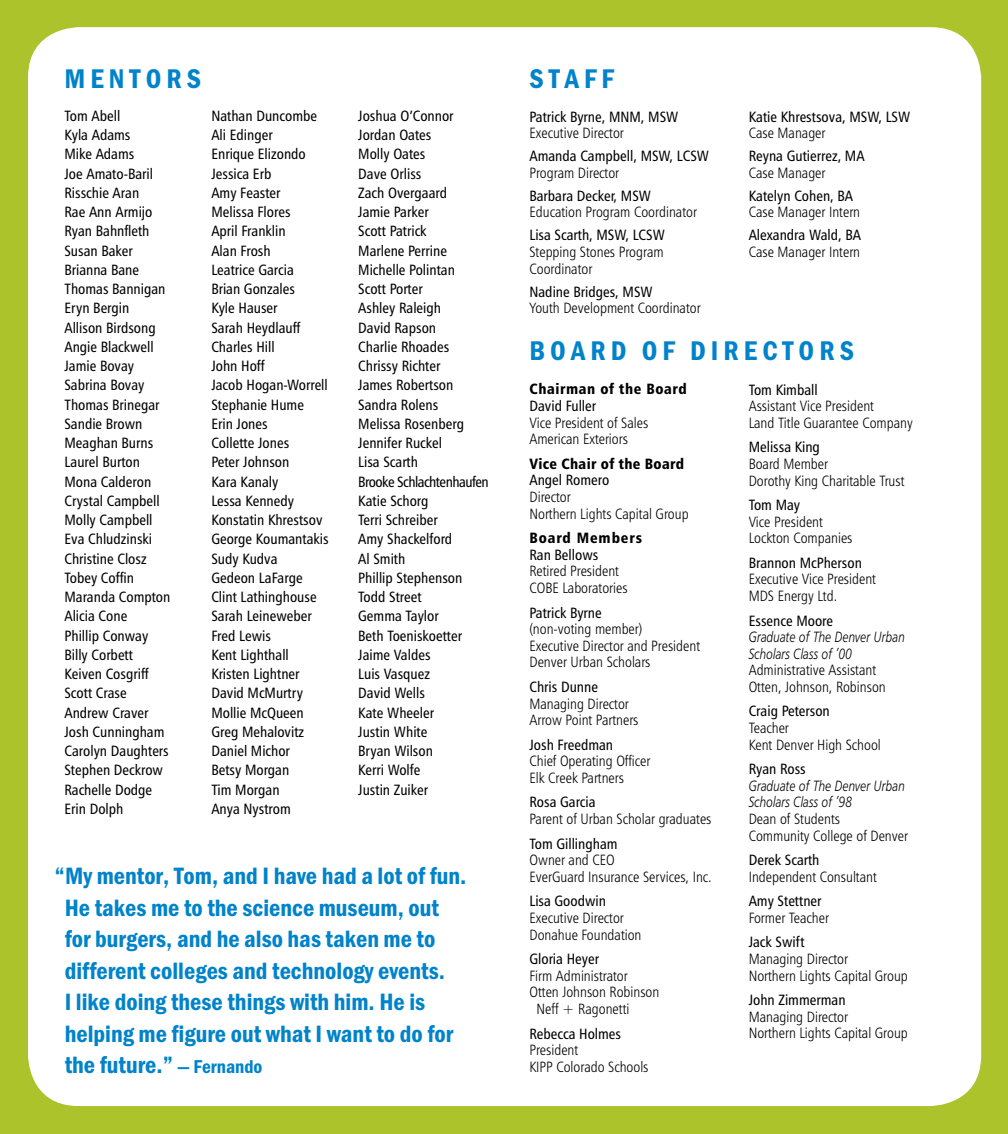
<style>
.page{position:relative;width:1008px;height:1134px;background:#adc32b}
.page>*{position:absolute;margin:0;border:0;box-sizing:border-box;transform-origin:0 0}
.t1{font:600 condensed 28px "Franklin Got T";letter-spacing:.18em;color:#0083ca}
.t2{font:600 condensed 24.5px/31.5px "Franklin Got T";color:#0083ca}
.t3{font:14.88px/19.2px "Humanist 777 BT Roman Condensed B";color:#000}
.t4{font:14.88px/16.6px "Humanist 777 BT Light Condensed B";color:#000}
.t5{font:14.88px/16.6px "Humanist 777 BT Light Italic B";color:#000;scale:.8 1}
.t6{font:14.88px "Humanist 777 BT Black Condensed B";letter-spacing:.04em;color:#000}
.s1{font-size:19.25px}
</style>
<div class="page">
<div style="left:28px;top:27px;width:953px;height:1079px;background:#fff;border-radius:50px"></div>
<h1 class="t1" style="left:64px;top:63px;width:120px">M entors</h1>
<p class="t3" style="left:64px;top:106px;width:107px">Tom Abell<br>Kyla Adams<br>Mike Adams<br>Joe Amato-Baril<br>Risschie Aran<br>Rae Ann Armijo<br>Ryan Bahnfleth<br>Susan Baker<br>Brianna Bane<br>Thomas Bannigan<br>Eryn Bergin<br>Allison Birdsong<br>Angie Blackwell<br>Jamie Bovay<br>Sabrina Bovay<br>Thomas Brinegar<br>Sandie Brown<br>Meaghan Burns<br>Laurel Burton<br>Mona Calderon<br>Crystal Campbell<br>Molly Campbell<br>Eva Chludzinski<br>Christine Closz<br>Tobey Coffin<br>Maranda Compton<br>Alicia Cone<br>Phillip Conway<br>Billy Corbett<br>Keiven Cosgriff<br>Scott Crase<br>Andrew Craver<br>Josh Cunningham<br>Carolyn Daughters<br>Stephen Deckrow<br>Rachelle Dodge<br>Erin Dolph</p>
<p class="t3" style="left:211px;top:106px;width:119px">Nathan Duncombe<br>Ali Edinger<br>Enrique Elizondo<br>Jessica Erb<br>Amy Feaster<br>Melissa Flores<br>April Franklin<br>Alan Frosh<br>Leatrice Garcia<br>Brian Gonzales<br>Kyle Hauser<br>Sarah H eydlauff<br>Charles H ill<br>John Hoff<br>Jacob Hogan-Worrell<br>Stephanie H ume<br>Erin Jones<br>Collette Jones<br>Peter Johnson<br>Kara Kanaly<br>Lessa Kennedy<br>Konstatin Khrestsov<br>George Koumantakis<br>Sudy Kudva<br>Gedeon LaFarge<br>Clint Lathinghouse<br>Sarah Leineweber<br>Fred Lewis<br>Kent Lighthall<br>Kristen Lightner<br>David McMurtry<br>Mollie McQueen<br>Greg Mehalovitz<br>Daniel Michor<br>Betsy Morgan<br>Tim Morgan<br>Anya Nystrom</p>
<p class="t3" style="left:358px;top:106px;width:132px">Joshua O’Connor<br>Jordan Oates<br>Molly Oates<br>Dave Orliss<br>Zach Overgaard<br>Jamie Parker<br>Scott Patrick<br>Marlene Perrine<br>Michelle Polintan<br>Scott Porter<br>Ashley Raleigh<br>David Rapson<br>Charlie Rhoades<br>Chrissy Richter<br>James Robertson<br>Sandra Rolens<br>Melissa Rosenberg<br>Jennifer Ruckel<br>Lisa Scarth<br>Brooke Schlachtenhaufen<br>Katie Schorg<br>Terri Schreiber<br>Amy Shackelford<br>Al Smith<br>Phillip Stephenson<br>Todd Street<br>Gemma Taylor<br>Beth Toeniskoetter<br>Jaime Valdes<br>Luis Vasquez<br>David Wells<br>Kate Wheeler<br>Justin White<br>Bryan Wilson<br>Kerri Wolfe<br>Justin Zuiker</p>
<p class="t2" style="left:65px;top:860px;width:403px;text-indent:-10px">“My mentor, Tom, and I have had a lot of fun.<br>He takes me to the science museum, out for burgers, and he also has taken me to different colleges and technology events.<br>I like doing these things with him. He is helping me figure out what I want to do for the future.” <span class="s1">— Fernando</span></p>
<h1 class="t1" style="left:529px;top:63px;width:86px">Staff</h1>
<p class="t3" style="left:529px;top:107px;width:150px">Patrick Byrne, MN M, MSW</p>
<p class="t4" style="left:529px;top:125px;width:96px">Executive Director</p>
<p class="t3" style="left:529px;top:146px;width:181px">Amanda Campbell, MSW, LCSW</p>
<p class="t4" style="left:529px;top:164px;width:91px">Program Director</p>
<p class="t3" style="left:529px;top:186px;width:123px">Barbara Decker, MSW</p>
<p class="t4" style="left:529px;top:204px;width:169px">Education Program Coordinator</p>
<p class="t3" style="left:529px;top:225px;width:137px">Lisa Scarth, MSW, LCSW</p>
<p class="t4" style="left:529px;top:243px;width:136px">Stepping Stones Program<br>Coordinator</p>
<p class="t3" style="left:529px;top:281px;width:125px">Nadine Bridges, MSW</p>
<p class="t4" style="left:529px;top:299px;width:173px">Youth Development Coordinator</p>
<p class="t3" style="left:749px;top:107px;width:163px">Katie Khrestsova, MSW, LSW</p>
<p class="t4" style="left:749px;top:125px;width:78px">Case Manager</p>
<p class="t3" style="left:749px;top:146px;width:117px">Reyna Gutierrez, MA</p>
<p class="t4" style="left:749px;top:164px;width:78px">Case Manager</p>
<p class="t3" style="left:749px;top:186px;width:106px">Katelyn Cohen, BA</p>
<p class="t4" style="left:749px;top:204px;width:113px">Case Manager Intern</p>
<p class="t3" style="left:749px;top:225px;width:114px">Alexandra Wald, BA</p>
<p class="t4" style="left:749px;top:243px;width:113px">Case Manager Intern</p>
<h1 class="t1" style="left:529px;top:335px;width:308px">Boar d of Dir ectors</h1>
<p class="t6" style="left:529px;top:380px;width:159px">Chairman of the Board</p>
<p class="t3" style="left:529px;top:396px;width:68px">David Fuller</p>
<p class="t4" style="left:529px;top:414px;width:120px">Vice President of Sales<br>American Exteriors</p>
<p class="t6" style="left:529px;top:454px;width:156px">Vice Chair of the Board</p>
<p class="t3" style="left:529px;top:470px;width:82px">Angel Romero</p>
<p class="t4" style="left:529px;top:488px;width:161px">Director<br>Northern Lights Capital Group</p>
<p class="t6" style="left:529px;top:529px;width:114px">Board Members</p>
<p class="t3" style="left:529px;top:545px;width:70px">Ran Bellows</p>
<p class="t4" style="left:529px;top:563px;width:100px">Retired President<br>COBE Laboratories</p>
<p class="t3" style="left:529px;top:603px;width:74px">Patrick Byrne</p>
<p class="t4" style="left:529px;top:620px;width:172px">(non-voting member)<br>Executive Director and President<br>Denver Urban Scholars</p>
<p class="t3" style="left:529px;top:677px;width:70px">Chris Dunne</p>
<p class="t4" style="left:529px;top:695px;width:111px">Managing Director<br>Arrow Point Partners</p>
<p class="t3" style="left:529px;top:735px;width:85px">Josh Freedman</p>
<p class="t4" style="left:529px;top:753px;width:122px">Chief Operating Officer<br>Elk Creek Partners</p>
<p class="t3" style="left:529px;top:792px;width:68px">Rosa Garcia</p>
<p class="t4" style="left:529px;top:810px;width:184px">Parent of Urban Scholar graduates</p>
<p class="t3" style="left:529px;top:834px;width:90px">Tom Gillingham</p>
<p class="t4" style="left:529px;top:852px;width:184px">Owner and CEO<br>EverGuard Insurance Services, Inc.</p>
<p class="t3" style="left:529px;top:891px;width:78px">Lisa Goodwin</p>
<p class="t4" style="left:529px;top:909px;width:114px">Executive Director<br>Donahue Foundation</p>
<p class="t3" style="left:529px;top:949px;width:71px">Gloria Heyer</p>
<p class="t4" style="left:529px;top:967px;width:100px">Firm Administrator</p>
<p class="t4" style="left:529px;top:984px;width:131px">Otten Johnson Robinson</p>
<p class="t4" style="left:537px;top:1000px;width:94px">Neff + Ragonetti</p>
<p class="t3" style="left:529px;top:1023px;width:93px">Rebecca H olmes</p>
<p class="t4" style="left:529px;top:1041px;width:121px">President<br>KIPP Colorado Schools</p>
<p class="t3" style="left:749px;top:379px;width:71px">Tom Kimball</p>
<p class="t4" style="left:749px;top:397px;width:166px">Assistant Vice President<br>Land Title Guarantee Company</p>
<p class="t3" style="left:749px;top:437px;width:73px">Melissa King</p>
<p class="t4" style="left:749px;top:455px;width:157px">Board Member<br>Dorothy King Charitable Trust</p>
<p class="t3" style="left:749px;top:495px;width:53px">Tom May</p>
<p class="t4" style="left:749px;top:513px;width:105px">Vice President<br>Lockton Companies</p>
<p class="t3" style="left:749px;top:553px;width:115px">Brannon McPherson</p>
<p class="t4" style="left:749px;top:571px;width:129px">Executive Vice President<br>MDS Energy Ltd.</p>
<p class="t3" style="left:749px;top:610px;width:86px">Essence Moore</p>
<p class="t5" style="left:749px;top:628px;width:197px">Graduate of The Denver Urban<br>Scholars Class of ’00</p>
<p class="t4" style="left:749px;top:662px;width:139px">Administrative Assistant<br>Otten, Johnson, Robinson</p>
<p class="t3" style="left:749px;top:701px;width:83px">Craig Peterson</p>
<p class="t4" style="left:749px;top:719px;width:134px">Teacher<br>Kent Denver High School</p>
<p class="t3" style="left:749px;top:759px;width:59px">Ryan Ross</p>
<p class="t5" style="left:749px;top:777px;width:197px">Graduate of The Denver Urban<br>Scholars Class of ’98</p>
<p class="t4" style="left:749px;top:810px;width:161px">Dean of Students<br>Community College of Denver</p>
<p class="t3" style="left:749px;top:850px;width:72px">Derek Scarth</p>
<p class="t4" style="left:749px;top:868px;width:130px">Independent Consultant</p>
<p class="t3" style="left:749px;top:891px;width:74px">Amy Stettner</p>
<p class="t4" style="left:749px;top:909px;width:82px">Former Teacher</p>
<p class="t3" style="left:749px;top:932px;width:57px">Jack Swift</p>
<p class="t4" style="left:749px;top:950px;width:161px">Managing Director<br>Northern Lights Capital Group</p>
<p class="t3" style="left:749px;top:990px;width:98px">John Zimmerman</p>
<p class="t4" style="left:749px;top:1008px;width:161px">Managing Director<br>Northern Lights Capital Group</p>
</div>
